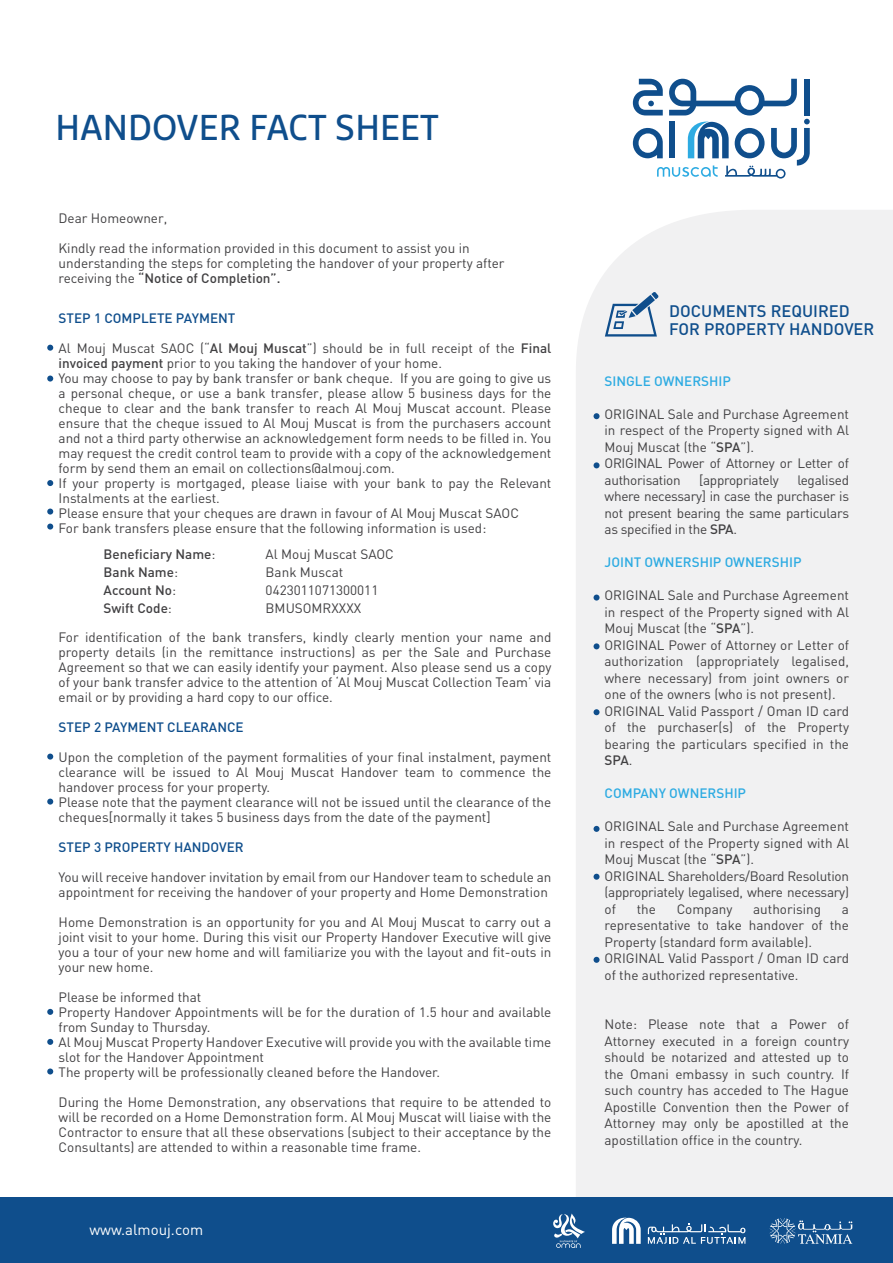
<style>
.page{position:relative;width:893px;height:1263px;background:#fff}
.page>*{position:absolute;margin:0;border:0;box-sizing:border-box;transform-origin:0 0}
.t1{font:36px "Marselis Pro";color:#0f4e8c}
.t2{font:500 16.5px/18px "DIN";color:#0f4e8c}
.t3{font:15px "DIN";color:#fff}
.t4{font:13.5px/15px "DIN";color:#414042}
.t5{font:500 13.5px "DIN";color:#0f4e8c}
.t6{font:500 13.5px "DIN";color:#2dabe2}
.t7{font:500 13.5px "DIN";color:#414042}
.t8{font:13.5px "DIN";letter-spacing:-.02em;color:#414042}
.s1{font-weight:500}
.s2{font-weight:400}
</style>
<div class="page">
<svg style="left:633px;top:79px;width:177px;height:100px"></svg>
<div style="left:576px;top:210px;width:317px;height:987px;background:#f1f1f2"></div>
<svg style="left:47px;top:345px;width:6px;height:6px"></svg>
<svg style="left:47px;top:375px;width:6px;height:6px"></svg>
<svg style="left:47px;top:480px;width:6px;height:6px"></svg>
<svg style="left:47px;top:508px;width:6px;height:6px"></svg>
<svg style="left:47px;top:524px;width:6px;height:6px"></svg>
<svg style="left:47px;top:753px;width:6px;height:6px"></svg>
<svg style="left:47px;top:798px;width:6px;height:6px"></svg>
<svg style="left:47px;top:1009px;width:6px;height:6px"></svg>
<svg style="left:47px;top:1039px;width:6px;height:6px"></svg>
<svg style="left:47px;top:1068px;width:6px;height:6px"></svg>
<svg style="left:594px;top:413px;width:6px;height:6px"></svg>
<svg style="left:594px;top:462px;width:6px;height:6px"></svg>
<svg style="left:594px;top:594px;width:6px;height:6px"></svg>
<svg style="left:594px;top:643px;width:6px;height:6px"></svg>
<svg style="left:594px;top:709px;width:6px;height:6px"></svg>
<svg style="left:594px;top:826px;width:6px;height:6px"></svg>
<svg style="left:594px;top:874px;width:6px;height:6px"></svg>
<svg style="left:594px;top:957px;width:6px;height:6px"></svg>
<div style="left:0;top:1197px;width:893px;height:66px;background:#0f4e8c"></div>
<svg style="left:648px;top:1223px;width:97px;height:21px"></svg>
<svg style="left:612px;top:1217px;width:29px;height:27px"></svg>
<svg style="left:770px;top:1218px;width:82px;height:26px"></svg>
<svg style="left:553px;top:1213px;width:32px;height:35px"></svg>
<svg style="left:605px;top:292px;width:54px;height:45px"></svg>
<h1 class="t1" style="left:56px;top:105px;width:385px">HANDOVER FACT SHEET</h1>
<p class="t4" style="left:58px;top:210px;width:110px">Dear Homeowner,</p>
<p class="t4" style="left:58px;top:240px;width:448px">Kindly read the information provided in this document to assist you in understanding the steps for completing the handover of your property after receiving the <span class="s1">“Notice of Completion”.</span></p>
<p class="t5" style="left:59px;top:309px;width:178px">STEP 1 COMPLETE PAYMENT</p>
<p class="t4" style="left:59px;top:340px;width:494px">Al Mouj Muscat SAOC (“<span class="s1">Al Mouj Muscat</span>”) should be in full receipt of the <span class="s1">Final invoiced payment</span> prior to you taking the handover of your home.<br>You may choose to pay by bank transfer or bank cheque. If you are going to give us a personal cheque, or use a bank transfer, please allow 5 business days for the cheque to clear and the bank transfer to reach Al Mouj Muscat account. Please ensure that the cheque issued to Al Mouj Muscat is from the purchasers account and not a third party otherwise an acknowledgement form needs to be filled in. You may request the credit control team to provide with a copy of the acknowledgement form by send them an email on collections@almouj.com.<br>If your property is mortgaged, please liaise with your bank to pay the Relevant Instalments at the earliest.<br>Please ensure that your cheques are drawn in favour of Al Mouj Muscat SAOC<br>For bank transfers please ensure that the following information is used:</p>
<p class="t7" style="left:104px;top:546px;width:113px">Beneficiary Name<span class="s2">:</span></p>
<p class="t4" style="left:266px;top:546px;width:130px">Al Mouj Muscat SAOC</p>
<p class="t7" style="left:104px;top:564px;width:76px">Bank Name<span class="s2">:</span></p>
<p class="t4" style="left:266px;top:564px;width:79px">Bank Muscat</p>
<p class="t7" style="left:104px;top:582px;width:74px">Account No<span class="s2">:</span></p>
<p class="t4" style="left:266px;top:582px;width:114px">0423011071300011</p>
<p class="t7" style="left:104px;top:600px;width:70px">Swift Code<span class="s2">:</span></p>
<p class="t4" style="left:266px;top:600px;width:97px">BMUSOMRXXXX</p>
<p class="t4" style="left:59px;top:629px;width:494px;text-align:justify">For identification of the bank transfers, kindly clearly mention your name and property details (in the remittance instructions) as per the Sale and Purchase Agreement so that we can easily identify your payment. Also please send us a copy of your bank transfer advice to the attention of ‘Al Mouj Muscat Collection Team’ via email or by providing a hard copy to our office.</p>
<p class="t5" style="left:59px;top:718px;width:187px">STEP 2 PAYMENT CLEARANCE</p>
<p class="t4" style="left:59px;top:749px;width:494px">Upon the completion of the payment formalities of your final instalment, payment clearance will be issued to Al Mouj Muscat Handover team to commence the handover process for your property.<br>Please note that the payment clearance will not be issued until the clearance of the cheques[normally it takes 5 business days from the date of the payment]</p>
<p class="t5" style="left:59px;top:838px;width:187px">STEP 3 PROPERTY HANDOVER</p>
<p class="t4" style="left:59px;top:869px;width:494px">You will receive handover invitation by email from our Handover team to schedule an appointment for receiving the handover of your property and Home Demonstration</p>
<p class="t4" style="left:59px;top:914px;width:494px;text-align:justify">Home Demonstration is an opportunity for you and Al Mouj Muscat to carry out a joint visit to your home. During this visit our Property Handover Executive will give you a tour of your new home and will familiarize you with the layout and fit-outs in your new home.</p>
<p class="t4" style="left:59px;top:989px;width:494px">Please be informed that<br>Property Handover Appointments will be for the duration of 1.5 hour and available from Sunday to Thursday.<br>Al Mouj Muscat Property Handover Executive will provide you with the available time slot for the Handover Appointment<br>The property will be professionally cleaned before the Handover.</p>
<p class="t4" style="left:59px;top:1094px;width:494px;text-align:justify">During the Home Demonstration, any observations that require to be attended to will be recorded on a Home Demonstration form. Al Mouj Muscat will liaise with the Contractor to ensure that all these observations (subject to their acceptance by the Consultants) are attended to within a reasonable time frame.</p>
<p class="t3" style="left:89px;top:1221px;width:115px">www.almouj.com</p>
<p class="t2" style="left:669px;top:301px;width:207px">DOCUMENTS REQUIRED<br>FOR PROPERTY HANDOVER</p>
<p class="t6" style="left:604px;top:372px;width:128px">SINGLE OWNERSHIP</p>
<p class="t4" style="left:604px;top:406px;width:246px;line-height:16.5px">ORIGINAL Sale and Purchase Agreement in respect of the Property signed with Al<br>Mouj Muscat (the “<span class="s1">SPA</span>”).<br>ORIGINAL Power of Attorney or Letter of authorisation</p>
<p class="t8" style="left:699px;top:472px;width:81px">[appropriately</p>
<p class="t4" style="left:604px;top:472px;width:246px;line-height:16.5px;text-align:justify;text-indent:193px">legalised where necessary] in case the purchaser is not present bearing the same particulars as specified in the <span class="s1">SPA</span>.</p>
<p class="t6" style="left:604px;top:554px;width:198px">JOINT OWNERSHIP OWNERSHIP</p>
<p class="t4" style="left:604px;top:587px;width:246px;line-height:16.5px">ORIGINAL Sale and Purchase Agreement in respect of the Property signed with Al Mouj Muscat (the “<span class="s1">SPA</span>”).<br>ORIGINAL Power of Attorney or Letter of authorization (appropriately legalised, where necessary) from joint owners or one of the owners (who is not present).<br>ORIGINAL Valid Passport / Oman ID card of the purchaser(s) of the Property bearing the particulars specified in the <span class="s1">SPA</span>.</p>
<p class="t6" style="left:604px;top:785px;width:143px">COMPANY OWNERSHIP</p>
<p class="t4" style="left:604px;top:818px;width:246px;line-height:16.5px">ORIGINAL Sale and Purchase Agreement in respect of the Property signed with Al<br>Mouj Muscat (the “<span class="s1">SPA</span>”).<br>ORIGINAL Shareholders/Board Resolution (appropriately legalised, where necessary) of</p>
<p class="t4" style="left:637px;top:901px;width:21px">the</p>
<p class="t4" style="left:677px;top:901px;width:57px">Company</p>
<p class="t4" style="left:753px;top:901px;width:70px">authorising</p>
<p class="t4" style="left:604px;top:900px;width:246px;line-height:16.5px;text-indent:237px">a representative to take handover of the<br>Property (standard form available).<br>ORIGINAL Valid Passport / Oman ID card of the authorized representative.</p>
<p class="t4" style="left:604px;top:1016px;width:246px;line-height:16.5px;text-align:justify">Note: Please note that a Power of Attorney executed in a foreign country should be notarized and attested up to the Omani embassy in such country. If such country has acceded to The Hague Apostille Convention then the Power of Attorney may only be apostilled at the apostillation office in the country.</p>
</div>
